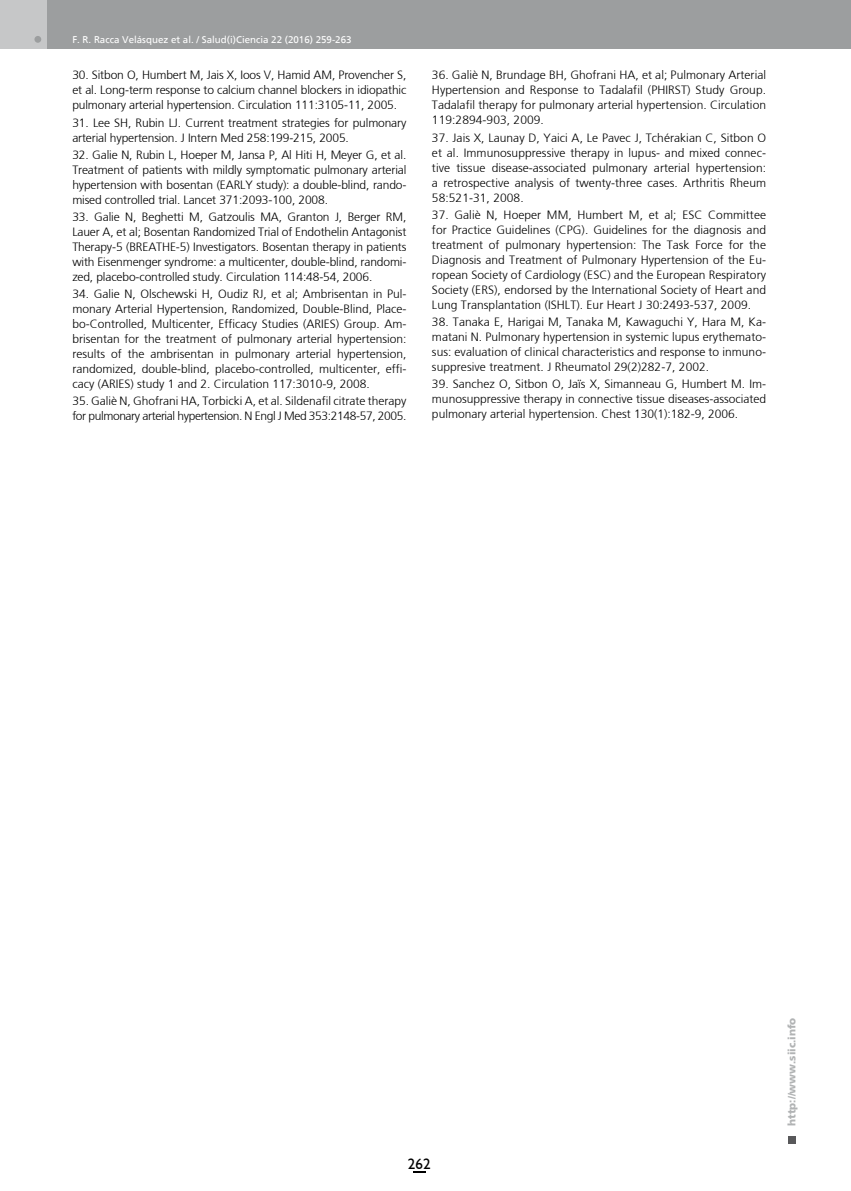
<style>
.page{position:relative;width:851px;height:1191px;background:#fff}
.page>*{position:absolute;margin:0;border:0;box-sizing:border-box;transform-origin:0 0}
.t1{font:15px "Humanist 521 BT";color:#000}
.t2{font:300 12px/15px "Frutiger";color:#000;text-align:justify}
.t3{font:900 10.5px "Frutiger";color:#b1b3b4}
.t4{font:9.75px "Frutiger";color:#fff}
</style>
<div class="page">
<div style="left:0;top:0;width:850px;height:49px;background:#9c9e9f"></div>
<div style="left:0;top:0;width:47px;height:49px;background:#c6c7c8"></div>
<div style="left:34px;top:36px;width:7px;height:7px;background:#9c9e9f;border-radius:50%"></div>
<svg style="left:413px;top:1171px;width:12px;height:1px"></svg>
<div style="left:787px;top:1136px;width:8px;height:8px;background:#58585a"></div>
<p class="t4" style="left:72px;top:33px;width:281px">F. R. Racca Velásquez et al. / Salud(i)Ciencia 22 (2016) 259-263</p>
<p class="t2" style="left:72px;top:68px;width:335px">30. Sitbon O, Humbert M, Jais X, Ioos V, Hamid AM, Provencher S, et al. Long-term response to calcium channel blockers in idiopathic pulmonary arterial hypertension. Circulation 111:3105-11, 2005.</p>
<p class="t2" style="left:72px;top:115px;width:335px">31. Lee SH, Rubin LJ. Current treatment strategies for pulmonary arterial hypertension. J Intern Med 258:199-215, 2005.</p>
<p class="t2" style="left:72px;top:147px;width:335px">32. Galie N, Rubin L, Hoeper M, Jansa P, Al Hiti H, Meyer G, et al.<br>Treatment of patients with mildly symptomatic pulmonary arterial hypertension with bosentan (EARLY study): a double-blind, rando&shy;mised controlled trial. Lancet 371:2093-100, 2008.</p>
<p class="t2" style="left:72px;top:209px;width:335px">33. Galie N, Beghetti M, Gatzoulis MA, Granton J, Berger RM, Lauer A, et al; Bosentan Randomized Trial of Endothelin Antagonist Therapy-5 (BREATHE-5) Investigators. Bosentan therapy in patients with Eisenmenger syndrome: a multicenter, double-blind, randomi&shy;zed, placebo-controlled study. Circulation 114:48-54, 2006.</p>
<p class="t2" style="left:72px;top:286px;width:335px">34. Galie N, Olschewski H, Oudiz RJ, et al; Ambrisentan in Pul&shy;monary Arterial Hypertension, Randomized, Double-Blind, Place&shy;bo-Controlled, Multicenter, Efficacy Studies (ARIES) Group. Am&shy;brisentan for the treatment of pulmonary arterial hypertension: results of the ambrisentan in pulmonary arterial hypertension, randomized, double-blind, placebo-controlled, multicenter, effi&shy;cacy (ARIES) study 1 and 2. Circulation 117:3010-9, 2008.</p>
<p class="t2" style="left:72px;top:393px;width:335px">35. Galiè N, Ghofrani HA, Torbicki A, et al. Sildenafil citrate therapy for pulmonary arterial hypertension. N Engl J Med 353:2148-57, 2005.</p>
<p class="t2" style="left:432px;top:68px;width:335px">36. Galiè N, Brundage BH, Ghofrani HA, et al; Pulmonary Arterial Hypertension and Response to Tadalafil (PHIRST) Study Group.<br>Tadalafil therapy for pulmonary arterial hypertension. Circulation 119:2894-903, 2009.</p>
<p class="t2" style="left:432px;top:130px;width:335px">37. Jais X, Launay D, Yaici A, Le Pavec J, Tchérakian C, Sitbon O et al. Immunosuppressive therapy in lupus- and mixed connec&shy;tive tissue disease-associated pulmonary arterial hypertension: a retrospective analysis of twenty-three cases. Arthritis Rheum 58:521-31, 2008.</p>
<p class="t2" style="left:432px;top:207px;width:335px">37. Galiè N, Hoeper MM, Humbert M, et al; ESC Committee for Practice Guidelines (CPG). Guidelines for the diagnosis and treatment of pulmonary hypertension: The Task Force for the Diagnosis and Treatment of Pulmonary Hypertension of the Eu&shy;ropean Society of Cardiology (ESC) and the European Respiratory Society (ERS), endorsed by the International Society of Heart and Lung Transplantation (ISHLT). Eur Heart J 30:2493-537, 2009.</p>
<p class="t2" style="left:432px;top:314px;width:335px">38. Tanaka E, Harigai M, Tanaka M, Kawaguchi Y, Hara M, Ka&shy;matani N. Pulmonary hypertension in systemic lupus erythemato&shy;sus: evaluation of clinical characteristics and response to inmuno&shy;suppresive treatment. J Rheumatol 29(2)282-7, 2002.</p>
<p class="t2" style="left:432px;top:376px;width:335px">39. Sanchez O, Sitbon O, Jaïs X, Simanneau G, Humbert M. Im&shy;munosuppressive therapy in connective tissue diseases-associated pulmonary arterial hypertension. Chest 130(1):182-9, 2006.</p>
<p class="t1" style="left:408px;top:1154px;width:24px">262</p>
<p class="t3" style="left:785px;top:1125px;width:110px;rotate:-90deg">http://www.siic.info</p>
</div>
